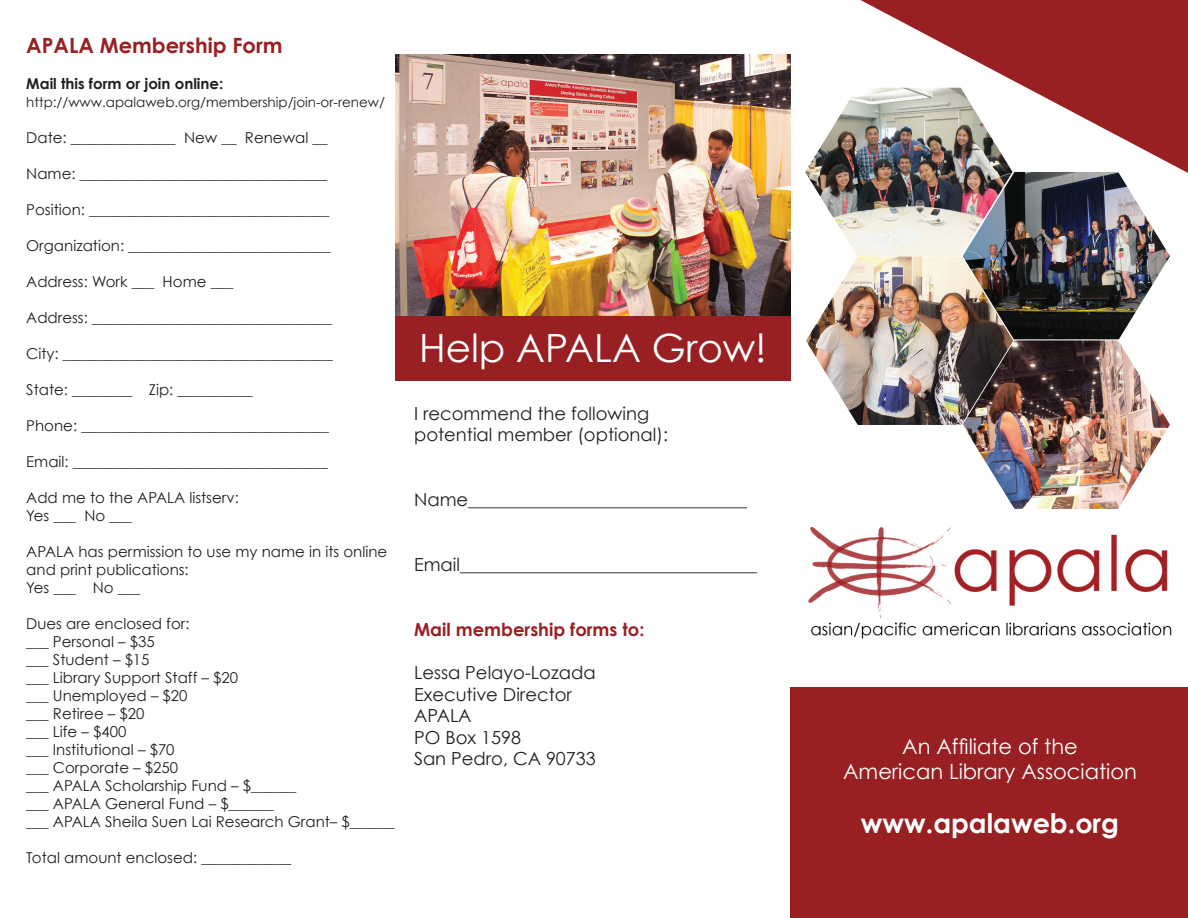
<style>
.page{position:relative;width:1188px;height:918px;background:#fff}
.page>*{position:absolute;margin:0;border:0;box-sizing:border-box;transform-origin:0 0}
.t1{font:39px "Century Gothic";color:#fff}
.t2{font:700 27px "Century Gothic";color:#fff}
.t3{font:21px/25.2px "Century Gothic";color:#fff;text-align:center}
.t4{font:700 21px "Century Gothic";color:#982023}
.t5{font:18px/21.6px "Century Gothic";color:#231f20}
.t6{font:700 18px "Century Gothic";color:#982023}
.t7{font:15px/18px "Century Gothic";color:#231f20}
.t8{font:700 15px "Century Gothic";color:#231f20}
.t9{font:13.5px "Century Gothic";color:#231f20}
</style>
<div class="page">
<div style="left:791px;top:688px;width:397px;height:230px;background:#982023"></div>
<div style="left:395px;top:316px;width:396px;height:65px;background:#982023"></div>
<img style="left:809px;top:526px;width:363px;height:112px">
<img style="left:805px;top:96px;width:158px;height:329px">
<img style="left:963px;top:173px;width:207px;height:336px">
<svg style="left:860px;top:0;width:328px;height:173px;fill:#982023"></svg>
<img style="left:395px;top:54px;width:396px;height:262px">
<h3 class="t4" style="left:26px;top:32px;width:258px">APALA Membership Form</h3>
<p class="t8" style="left:26px;top:74px;width:199px">Mail this form or join online:</p>
<p class="t9" style="left:26px;top:94px;width:360px">http://www.apalaweb.org/membership/join-or-renew/</p>
<p class="t7" style="left:26px;top:128px;width:303px">Date: ______________ New __ Renewal __</p>
<p class="t7" style="left:26px;top:164px;width:302px">Name: _________________________________</p>
<p class="t7" style="left:26px;top:200px;width:304px">Position: ________________________________</p>
<p class="t7" style="left:26px;top:236px;width:306px">Organization: ___________________________</p>
<p class="t7" style="left:26px;top:272px;width:208px">Address: Work ___ Home ___</p>
<p class="t7" style="left:26px;top:308px;width:307px">Address: ________________________________</p>
<p class="t7" style="left:26px;top:344px;width:308px">City: ____________________________________</p>
<p class="t7" style="left:26px;top:380px;width:228px">State: ________ Zip: __________</p>
<p class="t7" style="left:26px;top:416px;width:304px">Phone: _________________________________</p>
<p class="t7" style="left:26px;top:452px;width:303px">Email: __________________________________</p>
<p class="t7" style="left:26px;top:488px;width:214px">Add me to the APALA listserv:<br>Yes ___ No ___</p>
<p class="t7" style="left:26px;top:542px;width:363px">APALA has permission to use my name in its online and print publications:<br>Yes ___ No ___</p>
<p class="t7" style="left:26px;top:614px;width:370px">Dues are enclosed for:<br>___ Personal – $35<br>___ Student – $15<br>___ Library Support Staff – $20<br>___ Unemployed – $20<br>___ Retiree – $20<br>___ Life – $400<br>___ Institutional – $70<br>___ Corporate – $250<br>___ APALA Scholarship Fund – $______<br>___ APALA General Fund – $______<br>___ APALA Sheila Suen Lai Research Grant– $______</p>
<p class="t7" style="left:26px;top:848px;width:267px">Total amount enclosed: ____________</p>
<h1 class="t1" style="left:419px;top:325px;width:349px">Help APALA Grow!</h1>
<p class="t5" style="left:414px;top:402px;width:255px">I recommend the following potential member (optional):</p>
<p class="t5" style="left:414px;top:489px;width:335px">Name_______________________________</p>
<p class="t5" style="left:414px;top:553px;width:345px">Email_________________________________</p>
<p class="t6" style="left:414px;top:618px;width:232px">Mail membership forms to:</p>
<p class="t5" style="left:414px;top:661px;width:183px">Lessa Pelayo-Lozada<br>Executive Director<br>APALA<br>PO Box 1598<br>San Pedro, CA 90733</p>
<h3 class="t3" style="left:843px;top:733px;width:295px">An Affiliate of the<br>American Library Association</h3>
<h2 class="t2" style="left:861px;top:806px;width:260px">www.apalaweb.org</h2>
</div>
